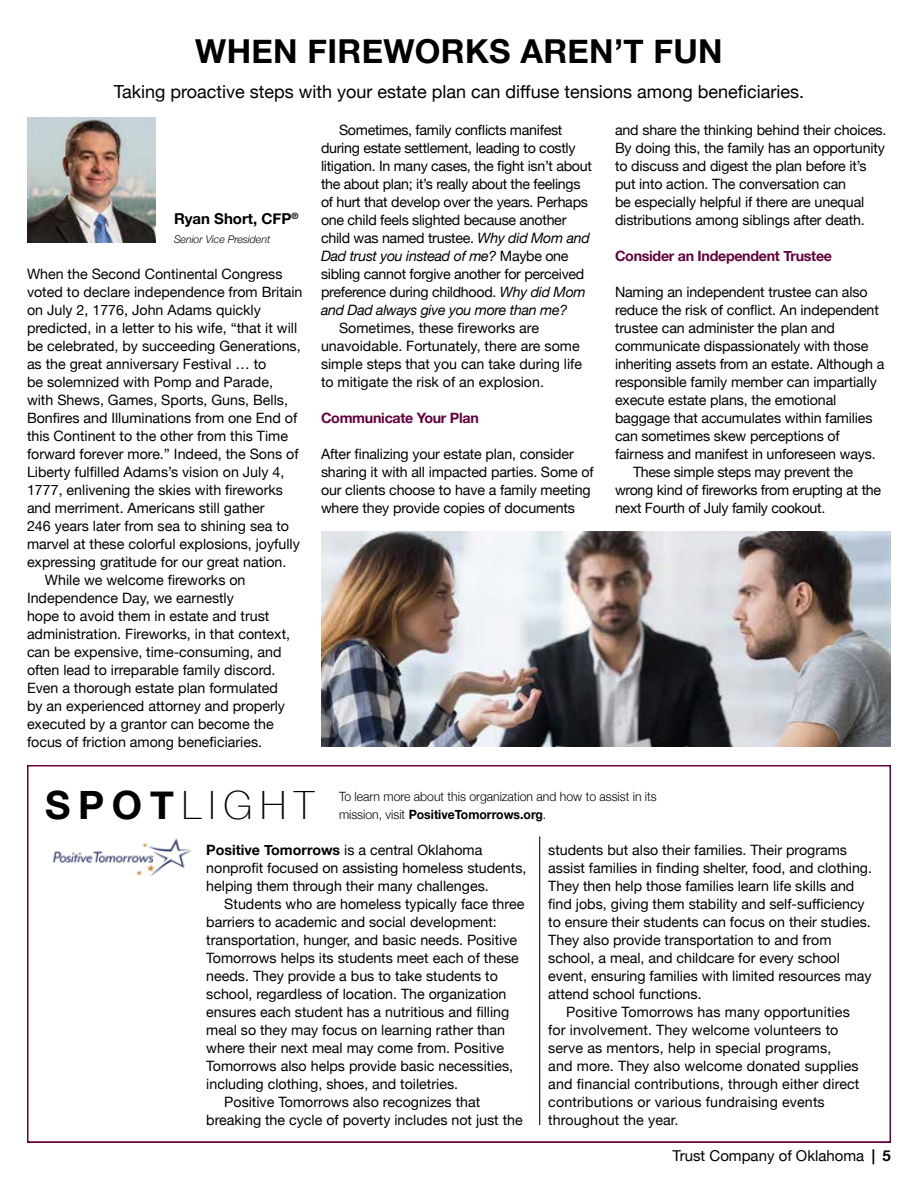
<style>
.page{position:relative;width:918px;height:1188px;background:#fff}
.page>*{position:absolute;margin:0;border:0;box-sizing:border-box;transform-origin:0 0}
.t1{font:100 39px "Helvetica Neue";letter-spacing:.2em;color:#000}
.t2{font:700 33px "Helvetica Neue";letter-spacing:.01em;color:#000}
.t3{font:18px "Helvetica Neue";color:#000}
.t4{font:15px "Helvetica Neue";color:#000}
.t5{font:700 15px "Helvetica Neue";color:#000}
.t6{font:14.25px/18px "Helvetica Neue";color:#000}
.t7{font:14.25px/18px "Helvetica Neue";letter-spacing:-.02em;color:#000}
.t8{font:700 14.25px "Helvetica Neue";letter-spacing:-.02em;color:#63003d}
.t9{font:300 12.75px/18px "Helvetica Neue";color:#000;scale:.96 1}
.t10{font:italic 300 10.5px "Helvetica Neue";color:#000}
.s1{font-style:italic}
.s2{font-weight:700}
</style>
<div class="page">
<div style="left:27px;top:765px;width:864px;height:378px;border:2px solid #63003d"></div>
<hr style="left:539px;top:837px;width:1px;height:288px;background:#63003d">
<img style="left:52px;top:838px;width:140px;height:38px">
<img style="left:27px;top:117px;width:129px;height:126px">
<img style="left:321px;top:531px;width:570px;height:216px">
<h2 class="t2" style="left:195px;top:25px;width:529px">WHEN FIREWORKS AREN’T FUN</h2>
<p class="t3" style="left:114px;top:78px;width:692px">Taking proactive steps with your estate plan can diffuse tensions among beneficiaries.</p>
<p class="t7" style="left:321px;top:122px;width:272px;text-indent:18px">Sometimes, family conflicts manifest during estate settlement, leading to costly litigation. In many cases, the fight isn’t about the about plan; it’s really about the feelings of hurt that develop over the years. Perhaps one child feels slighted because another child was named trustee. <span class="s1">Why did Mom and Dad trust you instead of me?</span> Maybe one sibling cannot forgive another for perceived preference during childhood. <span class="s1">Why did Mom and Dad always give you more than me?</span></p>
<p class="t6" style="left:321px;top:320px;width:263px;text-indent:18px">Sometimes, these fireworks are unavoidable. Fortunately, there are some simple steps that you can take during life to mitigate the risk of an explosion.</p>
<p class="t8" style="left:321px;top:407px;width:159px">Communicate Your Plan</p>
<p class="t6" style="left:321px;top:446px;width:274px">After finalizing your estate plan, consider sharing it with all impacted parties. Some of our clients choose to have a family meeting where they provide copies of documents</p>
<p class="t6" style="left:615px;top:122px;width:273px">and share the thinking behind their choices.<br>By doing this, the family has an opportunity to discuss and digest the plan before it’s put into action. The conversation can<br>be especially helpful if there are unequal distributions among siblings after death.</p>
<p class="t8" style="left:615px;top:245px;width:219px">Consider an Independent Trustee</p>
<p class="t6" style="left:615px;top:284px;width:254px">Naming an independent trustee can also</p>
<p class="t6" style="left:615px;top:302px;width:265px">reduce the risk of conflict. An independent</p>
<p class="t6" style="left:615px;top:320px;width:222px">trustee can administer the plan and</p>
<p class="t6" style="left:615px;top:338px;width:255px">communicate dispassionately with those</p>
<p class="t6" style="left:615px;top:356px;width:271px">inheriting assets from an estate. Although a</p>
<p class="t6" style="left:615px;top:374px;width:263px">responsible family member can impartially</p>
<p class="t6" style="left:615px;top:392px;width:223px">execute estate plans, the emotional</p>
<p class="t6" style="left:615px;top:410px;width:259px">baggage that accumulates within families</p>
<p class="t6" style="left:615px;top:428px;width:226px">can sometimes skew perceptions of</p>
<p class="t6" style="left:615px;top:446px;width:262px">fairness and manifest in unforeseen ways.</p>
<p class="t7" style="left:633px;top:464px;width:222px">These simple steps may prevent the</p>
<p class="t7" style="left:615px;top:482px;width:268px">wrong kind of fireworks from erupting at the</p>
<p class="t7" style="left:615px;top:500px;width:212px">next Fourth of July family cookout.</p>
<p class="t5" style="left:174px;top:206px;width:126px">Ryan Short, CFP<sup>®</sup></p>
<p class="t10" style="left:174px;top:231px;width:98px">Senior Vice President</p>
<p class="t6" style="left:27px;top:266px;width:257px">When the Second Continental Congress</p>
<p class="t6" style="left:27px;top:284px;width:277px">voted to declare independence from Britain</p>
<p class="t6" style="left:27px;top:302px;width:235px">on July 2, 1776, John Adams quickly</p>
<p class="t6" style="left:27px;top:320px;width:272px">predicted, in a letter to his wife, “that it will</p>
<p class="t6" style="left:27px;top:338px;width:275px">be celebrated, by succeeding Generations,</p>
<p class="t6" style="left:27px;top:356px;width:241px">as the great anniversary Festival … to</p>
<p class="t6" style="left:27px;top:374px;width:247px">be solemnized with Pomp and Parade,</p>
<p class="t6" style="left:27px;top:392px;width:263px">with Shews, Games, Sports, Guns, Bells,</p>
<p class="t6" style="left:27px;top:410px;width:272px">Bonfires and Illuminations from one End of</p>
<p class="t6" style="left:27px;top:428px;width:263px">this Continent to the other from this Time</p>
<p class="t6" style="left:27px;top:446px;width:273px">forward forever more.” Indeed, the Sons of</p>
<p class="t6" style="left:27px;top:464px;width:259px">Liberty fulfilled Adams’s vision on July 4,</p>
<p class="t6" style="left:27px;top:482px;width:258px">1777, enlivening the skies with fireworks</p>
<p class="t6" style="left:27px;top:500px;width:239px">and merriment. Americans still gather</p>
<p class="t6" style="left:27px;top:518px;width:264px">246 years later from sea to shining sea to</p>
<p class="t6" style="left:27px;top:536px;width:274px">marvel at these colorful explosions, joyfully</p>
<p class="t6" style="left:27px;top:554px;width:261px">expressing gratitude for our great nation.</p>
<p class="t6" style="left:45px;top:572px;width:202px">While we welcome fireworks on</p>
<p class="t6" style="left:27px;top:590px;width:208px">Independence Day, we earnestly</p>
<p class="t6" style="left:27px;top:608px;width:244px">hope to avoid them in estate and trust</p>
<p class="t6" style="left:27px;top:626px;width:265px">administration. Fireworks, in that context,</p>
<p class="t6" style="left:27px;top:644px;width:256px">can be expensive, time-consuming, and</p>
<p class="t6" style="left:27px;top:662px;width:250px">often lead to irreparable family discord.</p>
<p class="t6" style="left:27px;top:680px;width:253px">Even a thorough estate plan formulated</p>
<p class="t6" style="left:27px;top:698px;width:260px">by an experienced attorney and properly</p>
<p class="t6" style="left:27px;top:716px;width:248px">executed by a grantor can become the</p>
<p class="t6" style="left:27px;top:734px;width:237px">focus of friction among beneficiaries.</p>
<h1 class="t1" style="left:45px;top:776px;width:271px"><span class="s2">SPOT</span>LIGHT</h1>
<p class="t6" style="left:206px;top:842px;width:322px"><span class="s2">Positive Tomorrows</span> is a central Oklahoma nonprofit focused on assisting homeless students, helping them through their many challenges.</p>
<p class="t6" style="left:224px;top:896px;width:302px">Students who are homeless typically face three</p>
<p class="t6" style="left:206px;top:914px;width:292px">barriers to academic and social development:</p>
<p class="t6" style="left:206px;top:932px;width:312px">transportation, hunger, and basic needs. Positive</p>
<p class="t6" style="left:206px;top:950px;width:314px">Tomorrows helps its students meet each of these</p>
<p class="t6" style="left:206px;top:968px;width:293px">needs. They provide a bus to take students to</p>
<p class="t6" style="left:206px;top:986px;width:302px">school, regardless of location. The organization</p>
<p class="t6" style="left:206px;top:1004px;width:305px">ensures each student has a nutritious and filling</p>
<p class="t6" style="left:206px;top:1022px;width:300px">meal so they may focus on learning rather than</p>
<p class="t6" style="left:206px;top:1040px;width:299px">where their next meal may come from. Positive</p>
<p class="t6" style="left:206px;top:1058px;width:308px">Tomorrows also helps provide basic necessities,</p>
<p class="t6" style="left:206px;top:1076px;width:253px">including clothing, shoes, and toiletries.</p>
<p class="t6" style="left:224px;top:1094px;width:257px">Positive Tomorrows also recognizes that</p>
<p class="t6" style="left:206px;top:1112px;width:318px">breaking the cycle of poverty includes not just the</p>
<p class="t9" style="left:339px;top:787px;width:332px">To learn more about this organization and how to assist in its mission, visit <span class="s2">PositiveTomorrows.org</span>.</p>
<p class="t6" style="left:548px;top:842px;width:300px">students but also their families. Their programs</p>
<p class="t6" style="left:548px;top:860px;width:325px">assist families in finding shelter, food, and clothing.</p>
<p class="t6" style="left:548px;top:878px;width:308px">They then help those families learn life skills and</p>
<p class="t6" style="left:548px;top:896px;width:318px">find jobs, giving them stability and self-sufficiency</p>
<p class="t6" style="left:548px;top:914px;width:324px">to ensure their students can focus on their studies.</p>
<p class="t6" style="left:548px;top:932px;width:285px">They also provide transportation to and from</p>
<p class="t6" style="left:548px;top:950px;width:293px">school, a meal, and childcare for every school</p>
<p class="t6" style="left:548px;top:968px;width:325px">event, ensuring families with limited resources may</p>
<p class="t6" style="left:548px;top:986px;width:155px">attend school functions.</p>
<p class="t6" style="left:566px;top:1004px;width:285px">Positive Tomorrows has many opportunities</p>
<p class="t6" style="left:548px;top:1022px;width:292px">for involvement. They welcome volunteers to</p>
<p class="t6" style="left:548px;top:1040px;width:285px">serve as mentors, help in special programs,</p>
<p class="t6" style="left:548px;top:1058px;width:312px">and more. They also welcome donated supplies</p>
<p class="t6" style="left:548px;top:1076px;width:313px">and financial contributions, through either direct</p>
<p class="t6" style="left:548px;top:1094px;width:278px">contributions or various fundraising events</p>
<p class="t6" style="left:548px;top:1112px;width:132px">throughout the year.</p>
<p class="t4" style="left:673px;top:1145px;width:220px">Trust Company of Oklahoma <span class="s2">| 5</span></p>
</div>
